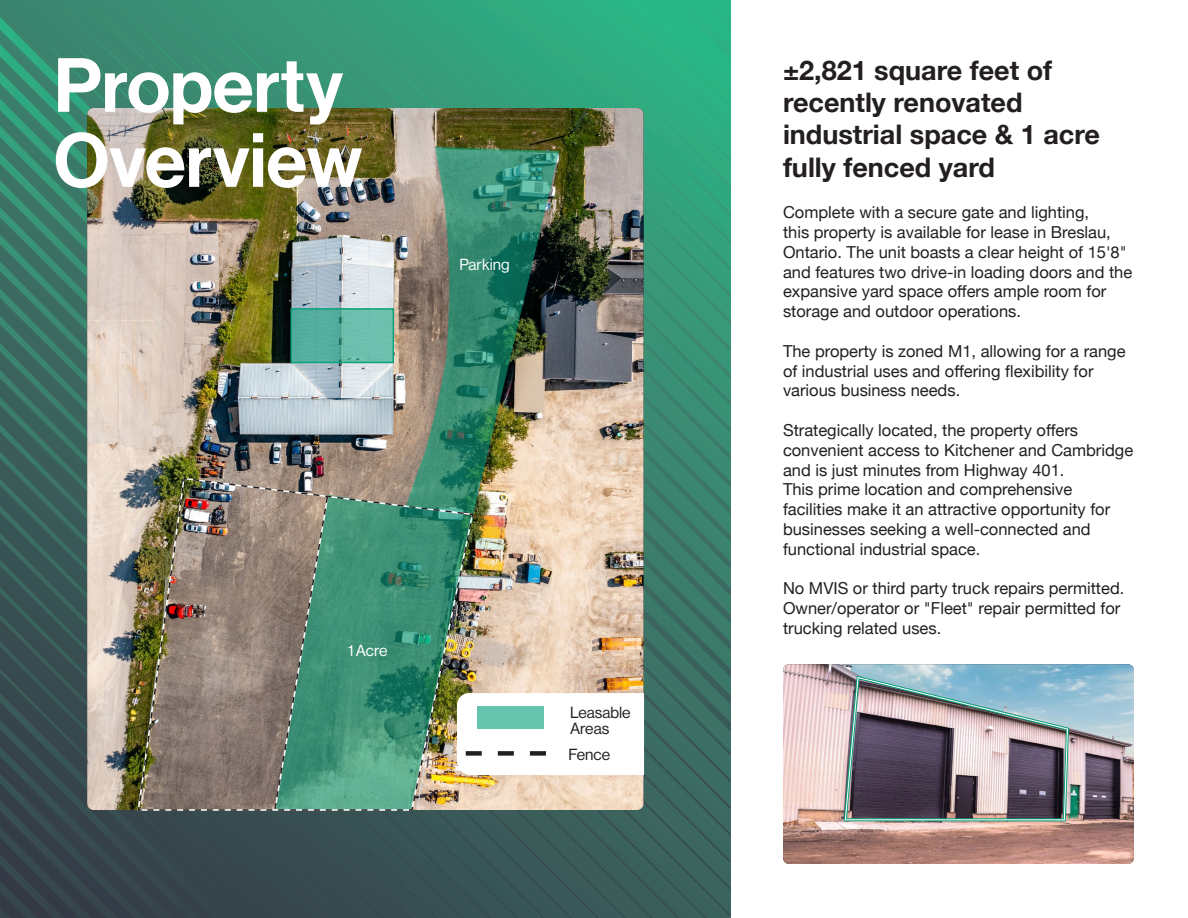
<style>
.page{position:relative;width:1188px;height:918px;background:#fff}
.page>*{position:absolute;margin:0;border:0;box-sizing:border-box;transform-origin:0 0}
.t1{font:75px/75px "N Haas Grotesk DS Pro 65 Md";color:#fff}
.t2{font:700 27px/32.4px "Helvetica Neue";color:#231f20}
.t3{font:16.5px/19.8px "Helvetica Neue";color:#231f20}
.Body{font:15.75px/16.5px "N Haas Grotesk DS Pro 55 Rg";color:#231f20}
.Body-2{font:15.75px "N Haas Grotesk DS Pro 55 Rg";color:#fff}
</style>
<div class="page">
<img style="left:783px;top:664px;width:351px;height:200px">
<img style="left:0;top:0;width:731px;height:918px">
<div style="left:477px;top:706px;width:66px;height:23px;background:#65c4ac"></div>
<svg style="left:294px;top:311px;width:97px;height:49px;background:#5fb5a5"></svg>
<div style="left:291px;top:308px;width:103px;height:55px;border:2px solid #0ba17b"></div>
<img style="left:842px;top:674px;width:229px;height:149px">
<img style="left:406px;top:147px;width:153px;height:366px">
<h1 class="t1" style="left:54px;top:49px;width:310px">Property<br>Overview</h1>
<p class="Body-2" style="left:459px;top:255px;width:52px">Parking</p>
<p class="Body-2" style="left:348px;top:642px;width:41px">1 Acre</p>
<p class="Body" style="left:570px;top:704px;width:62px">Leasable<br>Areas</p>
<p class="Body" style="left:568px;top:746px;width:43px">Fence</p>
<p class="t2" style="left:783px;top:55px;width:318px">±2,821 square feet of recently renovated industrial space &amp; 1 acre fully fenced yard</p>
<p class="t3" style="left:783px;top:203px;width:351px">Complete with a secure gate and lighting,<br>this property is available for lease in Breslau, Ontario. The unit boasts a clear height of 15'8" and features two drive-in loading doors and the expansive yard space offers ample room for storage and outdoor operations.</p>
<p class="t3" style="left:783px;top:342px;width:344px">The property is zoned M1, allowing for a range of industrial uses and offering flexibility for various business needs.</p>
<p class="t3" style="left:783px;top:421px;width:352px">Strategically located, the property offers convenient access to Kitchener and Cambridge and is just minutes from Highway 401.</p>
<p class="t3" style="left:783px;top:481px;width:329px">This prime location and comprehensive facilities make it an attractive opportunity for businesses seeking a well-connected and functional industrial space.</p>
<p class="t3" style="left:783px;top:580px;width:343px">No MVIS or third party truck repairs permitted.<br>Owner/operator or "Fleet" repair permitted for trucking related uses.</p>
</div>
